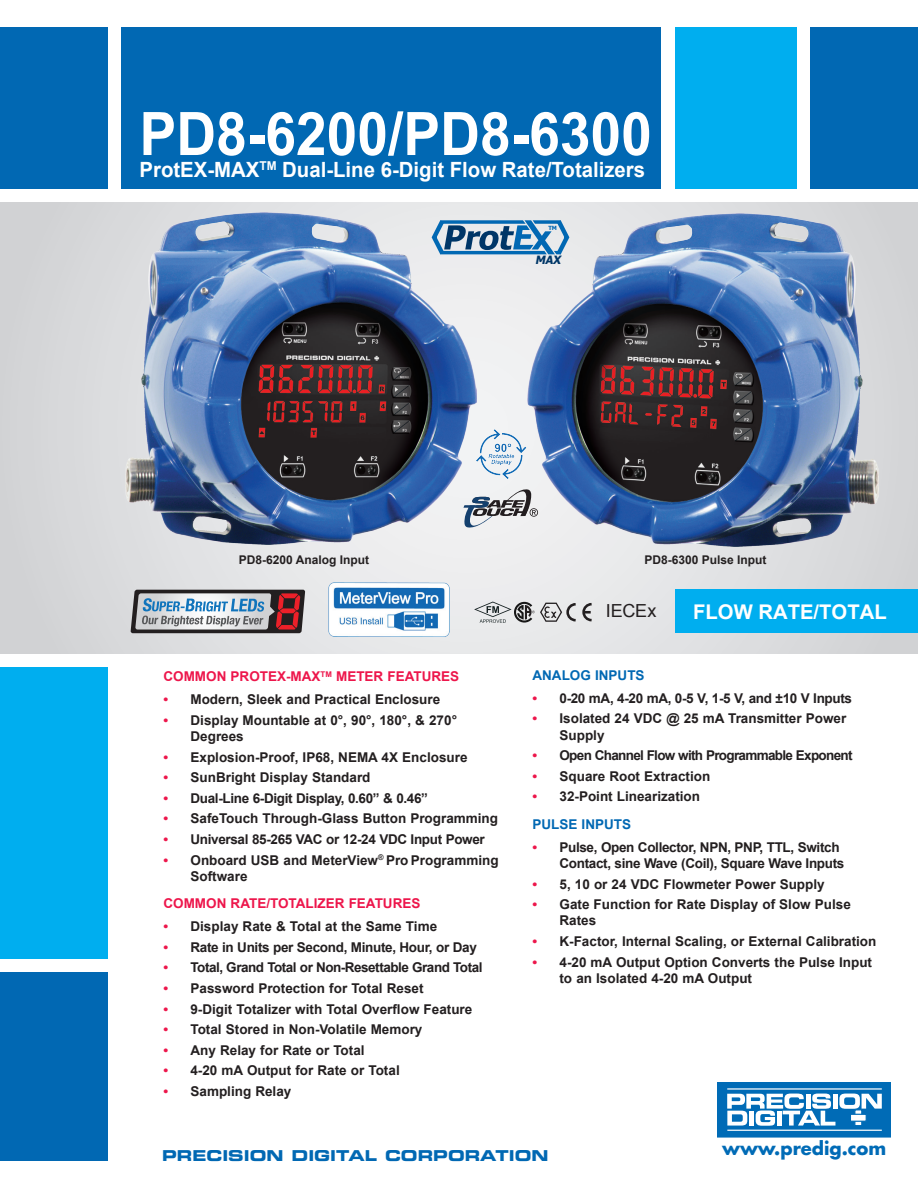
<style>
.page{position:relative;width:918px;height:1188px;background:#fff}
.page>*{position:absolute;margin:0;border:0;box-sizing:border-box;transform-origin:0 0}
.t1{font:700 60px "Arial";color:#fff;scale:.92 1}
.t2{font:700 21px "Arial";color:#fff}
.t3{font:700 20.25px "Arial";color:#fff}
.t4{font:700 18px "Futura Std";color:#006bb6}
.t5{font:18px "Arial";letter-spacing:-.005em;color:#231f20}
.t6{font:15px "Eurostile LT Std Bold Ex 2";color:#0168b3}
.t7{font:700 13.5px/16.2px "Arial";color:#231f20}
.t8{font:700 13.5px/16.2px "Arial";letter-spacing:-.025em;color:#231f20}
.t9{font:700 13.5px "Arial";color:#ed164b}
.t10{font:700 13.5px "Arial";letter-spacing:-.035em;color:#231f20}
.t11{font:700 13.5px "Arial";letter-spacing:-.05em;color:#231f20}
.t12{font:700 13.5px "Arial";color:#0168b3}
.t13{font:700 12px "Arial";color:#231f20}
.t14{font:italic 700 11.4px "Tahoma";color:#003667}
.t15{font:700 5.7px "Tahoma";color:#0168b3}
.s1{color:#ed164b}
.s2{color:#0168b3}
</style>
<div class="page">
<svg style="left:0;top:202px;width:918px;height:451px;background:#dddedf"></svg>
<div style="left:718px;top:1083px;width:173px;height:54px;background:#006bb6"></div>
<div style="left:718px;top:1082px;width:173px;height:55px;border:1px solid #006bb6"></div>
<svg style="left:727px;top:1094px;width:155px;height:32px"></svg>
<hr style="left:727px;top:1088px;width:155px;height:2px;background:#fff">
<hr style="left:727px;top:1130px;width:155px;height:1px;background:#fff">
<div style="left:675px;top:589px;width:243px;height:44px;background:#00aeef"></div>
<div style="left:675px;top:27px;width:121px;height:162px;background:#00aeef"></div>
<div style="left:122px;top:27px;width:540px;height:162px;background:#0168b3"></div>
<div style="left:0;top:27px;width:108px;height:162px;background:#0168b3"></div>
<div style="left:810px;top:27px;width:108px;height:162px;background:#0168b3"></div>
<div style="left:0;top:667px;width:108px;height:292px;background:#00aeef"></div>
<div style="left:0;top:972px;width:108px;height:189px;background:#0168b3"></div>
<svg style="left:477px;top:218px;width:51px;height:41px;background:#79a1c0"></svg>
<img style="left:528px;top:214px;width:350px;height:332px">
<img style="left:126px;top:212px;width:351px;height:333px">
<img style="left:474px;top:428px;width:53px;height:53px">
<svg style="left:463px;top:487px;width:75px;height:42px"></svg>
<img style="left:327px;top:581px;width:123px;height:56px">
<svg style="left:474px;top:602px;width:120px;height:21px;background:#b6b7b8"></svg>
<svg style="left:131px;top:590px;width:174px;height:43px;background:#918d96"></svg>
<h1 class="t1" style="left:140px;top:94px;width:558px">PD8-6200/PD8-6300</h1>
<h2 class="t2" style="left:140px;top:156px;width:507px">ProtEX-MAX<sup>TM</sup> Dual-Line 6-Digit Flow Rate/Totalizers</h2>
<p class="t15" style="left:548px;top:224px;width:10px">TM</p>
<p class="t14" style="left:535px;top:252px;width:30px">MAX</p>
<p class="t13" style="left:239px;top:552px;width:132px">PD8-6200 Analog Input</p>
<p class="t13" style="left:644px;top:552px;width:124px">PD8-6300 Pulse Input</p>
<h3 class="t5" style="left:606px;top:599px;width:52px">IECEx</h3>
<h3 class="t3" style="left:693px;top:598px;width:181px">flow rate/total</h3>
<p class="t9" style="left:164px;top:668px;width:297px">Common ProtEX-MAX<sup>TM</sup> METER Features</p>
<p class="t7" style="left:164px;top:692px;width:278px"><span class="s1">•</span> Modern, Sleek and Practical Enclosure</p>
<p class="t7" style="left:191px;top:712px;width:268px;text-indent:-27px"><span class="s1">•</span> Display Mountable at 0°, 90°, 180°, &amp; 270°<br>Degrees</p>
<p class="t7" style="left:164px;top:749px;width:306px"><span class="s1">•</span> Explosion-Proof, IP68, NEMA 4X Enclosure</p>
<p class="t7" style="left:164px;top:770px;width:209px"><span class="s1">•</span> SunBright Display Standard</p>
<p class="t8" style="left:164px;top:790px;width:266px"><span class="s1">•</span> Dual-Line 6-Digit Display, 0.60” &amp; 0.46”</p>
<p class="t7" style="left:164px;top:811px;width:336px"><span class="s1">•</span> SafeTouch Through-Glass Button Programming</p>
<p class="t8" style="left:164px;top:832px;width:323px"><span class="s1">•</span> Universal 85-265 VAC or 12-24 VDC Input Power</p>
<p class="t7" style="left:191px;top:852px;width:310px;text-indent:-27px"><span class="s1">•</span> Onboard USB and MeterView<sup>®</sup> Pro Programming<br>Software</p>
<p class="t9" style="left:164px;top:895px;width:258px">Common Rate/Totalizer Features</p>
<p class="t7" style="left:163px;top:919px;width:275px"><span class="s1">•</span> Display Rate &amp; Total at the Same Time</p>
<p class="t8" style="left:163px;top:939px;width:315px"><span class="s1">•</span> Rate in Units per Second, Minute, Hour, or Day</p>
<p class="t10" style="left:163px;top:959px;width:321px"><span class="s1">•</span> Total, Grand Total or Non-Resettable Grand Total</p>
<p class="t7" style="left:163px;top:981px;width:262px"><span class="s1">•</span> Password Protection for Total Reset</p>
<p class="t7" style="left:163px;top:1001px;width:310px"><span class="s1">•</span> 9-Digit Totalizer with Total Overflow Feature</p>
<p class="t7" style="left:163px;top:1022px;width:261px"><span class="s1">•</span> Total Stored in Non-Volatile Memory</p>
<p class="t7" style="left:163px;top:1042px;width:203px"><span class="s1">•</span> Any Relay for Rate or Total</p>
<p class="t7" style="left:163px;top:1063px;width:238px"><span class="s1">•</span> 4-20 mA Output for Rate or Total</p>
<p class="t7" style="left:163px;top:1084px;width:129px"><span class="s1">•</span> Sampling Relay</p>
<p class="t12" style="left:532px;top:666px;width:114px">Analog Inputs</p>
<p class="t8" style="left:532px;top:690px;width:321px"><span class="s1">•</span> 0-20 mA, 4-20 mA, 0-5 V, 1-5 V, and ±10 V Inputs</p>
<p class="t7" style="left:560px;top:711px;width:289px;text-indent:-27px"><span class="s1">•</span> Isolated 24 VDC @ 25 mA Transmitter Power<br>Supply</p>
<p class="t11" style="left:532px;top:747px;width:322px"><span class="s1">•</span> Open Channel Flow with Programmable Exponent</p>
<p class="t7" style="left:532px;top:768px;width:179px"><span class="s1">•</span> Square Root Extraction</p>
<p class="t7" style="left:532px;top:783px;width:169px;line-height:27.3px"><span class="s1">•</span> 32-Point Linearization<br><span class="s2">Pulse Inputs</span></p>
<p class="t8" style="left:560px;top:839px;width:286px;text-indent:-27px"><span class="s1">•</span> Pulse, Open Collector, NPN, PNP, TTL, Switch<br>Contact, sine Wave (Coil), Square Wave Inputs</p>
<p class="t7" style="left:533px;top:876px;width:294px"><span class="s1">•</span> 5, 10 or 24 VDC Flowmeter Power Supply</p>
<p class="t7" style="left:560px;top:897px;width:293px;text-indent:-27px"><span class="s1">•</span> Gate Function for Rate Display of Slow Pulse<br>Rates</p>
<p class="t7" style="left:533px;top:934px;width:345px"><span class="s1">•</span> K-Factor, Internal Scaling, or External Calibration</p>
<p class="t7" style="left:560px;top:954px;width:314px;text-indent:-27px"><span class="s1">•</span> 4-20 mA Output Option Converts the Pulse Input to an Isolated 4-20 mA Output</p>
<p class="t6" style="left:162px;top:1145px;width:388px">PRECISION DIGITAL CORPORATION</p>
<h3 class="t4" style="left:722px;top:1137px;width:166px">www.predig.com</h3>
</div>
